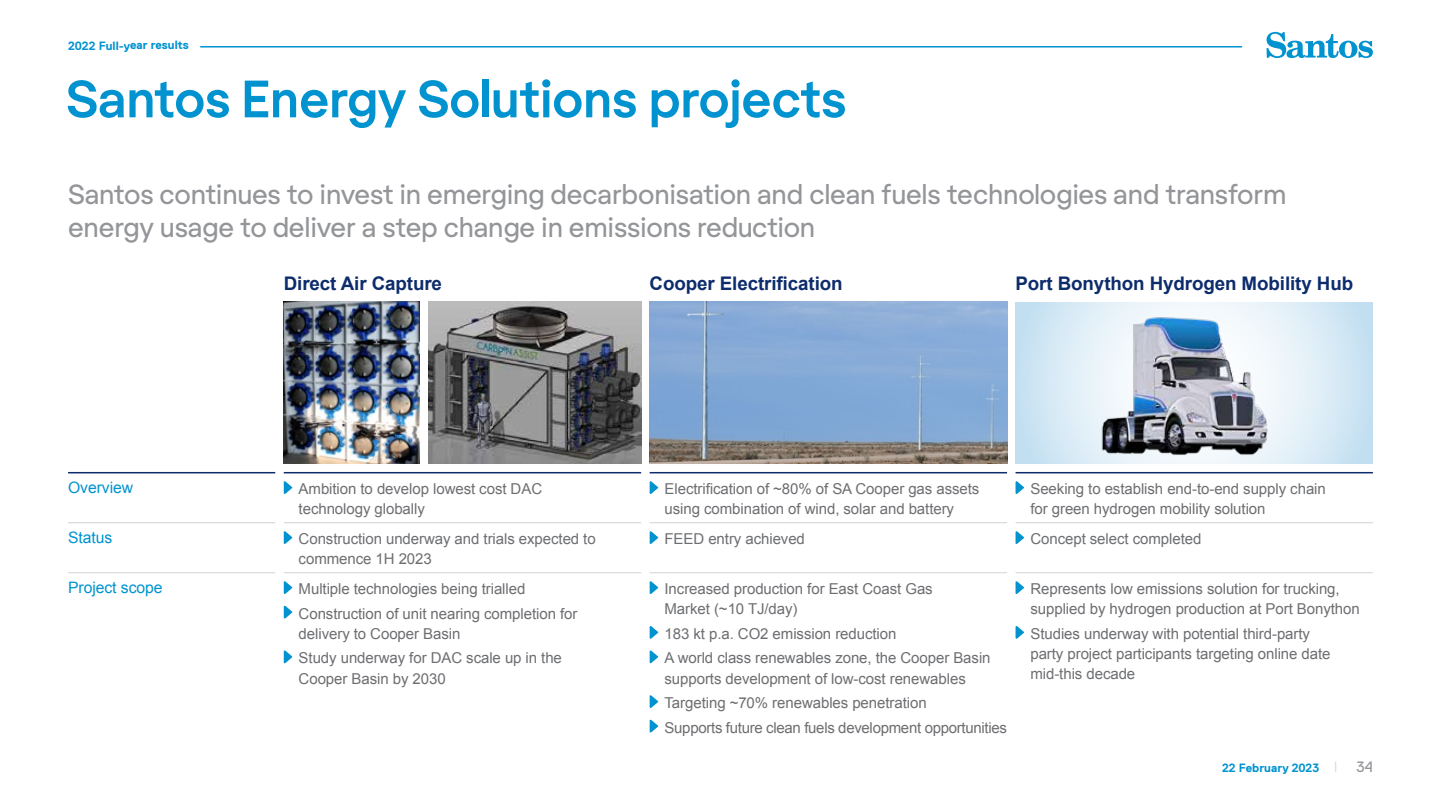
<style>
.page{position:relative;width:1441px;height:810px;background:#fff}
.page>*{position:absolute;margin:0;border:0;box-sizing:border-box;transform-origin:0 0}
.t1{font:700 51px "Regola Pro";letter-spacing:-.01em;color:#0093d0}
.t2{font:27px/33px "Regola Pro";letter-spacing:-.01em;color:#939598}
.t3{font:700 18.75px "Arial";letter-spacing:-.005em;color:#0d2c6c}
.t4{font:15.75px "Arial";letter-spacing:-.005em;color:#0093d0}
.t5{font:15px/20.2px "Arial";letter-spacing:-.005em;color:#6d6e71}
.t6{font:15px "Replica Pro";color:#939598}
.t7{font:700 12px "Replica Pro";letter-spacing:-.005em;color:#0093d0}
.s1{font-weight:300;font-size:15px;color:#d1d3d4}
</style>
<div class="page">
<svg style="left:1266px;top:32px;width:106px;height:26px"></svg>
<hr style="left:201px;top:46px;width:1040px;height:2px;background:#0093d0">
<hr style="left:68px;top:522px;width:207px;height:1px;background:#d1d3d4">
<hr style="left:284px;top:522px;width:357px;height:1px;background:#d1d3d4">
<hr style="left:649px;top:522px;width:357px;height:1px;background:#d1d3d4">
<hr style="left:1015px;top:522px;width:357px;height:1px;background:#d1d3d4">
<hr style="left:68px;top:572px;width:207px;height:1px;background:#d1d3d4">
<hr style="left:284px;top:572px;width:357px;height:1px;background:#d1d3d4">
<hr style="left:649px;top:572px;width:357px;height:1px;background:#d1d3d4">
<hr style="left:1015px;top:572px;width:357px;height:1px;background:#d1d3d4">
<hr style="left:68px;top:472px;width:207px;height:1px;background:#0d2c6c">
<hr style="left:284px;top:472px;width:357px;height:1px;background:#0d2c6c">
<hr style="left:649px;top:472px;width:357px;height:1px;background:#0d2c6c">
<hr style="left:1015px;top:472px;width:357px;height:1px;background:#0d2c6c">
<svg style="left:284px;top:481px;width:8px;height:13px"></svg>
<svg style="left:649px;top:481px;width:9px;height:13px"></svg>
<svg style="left:1015px;top:481px;width:9px;height:13px"></svg>
<svg style="left:284px;top:531px;width:8px;height:13px"></svg>
<svg style="left:649px;top:531px;width:9px;height:13px"></svg>
<svg style="left:1015px;top:531px;width:9px;height:13px"></svg>
<svg style="left:284px;top:581px;width:8px;height:13px"></svg>
<svg style="left:284px;top:605px;width:8px;height:14px"></svg>
<svg style="left:284px;top:650px;width:8px;height:14px"></svg>
<svg style="left:649px;top:581px;width:9px;height:13px"></svg>
<svg style="left:649px;top:626px;width:9px;height:13px"></svg>
<svg style="left:649px;top:650px;width:9px;height:14px"></svg>
<svg style="left:649px;top:695px;width:9px;height:13px"></svg>
<svg style="left:649px;top:719px;width:9px;height:14px"></svg>
<svg style="left:1015px;top:581px;width:9px;height:13px"></svg>
<svg style="left:1015px;top:626px;width:9px;height:13px"></svg>
<img style="left:284px;top:302px;width:136px;height:161px">
<img style="left:649px;top:302px;width:357px;height:161px">
<svg style="left:1015px;top:302px;width:357px;height:161px;background:#d7eaf5"></svg>
<img style="left:1090px;top:312px;width:190px;height:152px">
<img style="left:428px;top:302px;width:213px;height:161px">
<p class="t7" style="left:68px;top:39px;width:122px">2022 Full-year results</p>
<h1 class="t1" style="left:66px;top:63px;width:782px">Santos Energy Solutions projects</h1>
<h2 class="t2" style="left:68px;top:177px;width:1219px">Santos continues to invest in emerging decarbonisation and clean fuels technologies and transform energy usage to deliver a step change in emissions reduction</h2>
<p class="t3" style="left:284px;top:271px;width:160px">Direct Air Capture</p>
<p class="t3" style="left:649px;top:271px;width:194px">Cooper Electrification</p>
<p class="t3" style="left:1015px;top:271px;width:339px">Port Bonython Hydrogen Mobility Hub</p>
<p class="t4" style="left:68px;top:477px;width:67px">Overview</p>
<p class="t5" style="left:298px;top:479px;width:245px">Ambition to develop lowest cost DAC technology globally</p>
<p class="t5" style="left:664px;top:479px;width:316px">Electrification of ~80% of SA Cooper gas assets using combination of wind, solar and battery</p>
<p class="t5" style="left:1030px;top:479px;width:297px">Seeking to establish end-to-end supply chain for green hydrogen mobility solution</p>
<p class="t4" style="left:68px;top:527px;width:46px">Status</p>
<p class="t5" style="left:298px;top:529px;width:298px">Construction underway and trials expected to commence 1H 2023</p>
<p class="t5" style="left:664px;top:529px;width:142px">FEED entry achieved</p>
<p class="t5" style="left:1030px;top:529px;width:172px">Concept select completed</p>
<p class="t4" style="left:68px;top:577px;width:96px">Project scope</p>
<p class="t5" style="left:298px;top:577px;width:280px;line-height:24.5px">Multiple technologies being trialled<br>Construction of unit nearing completion for</p>
<p class="t5" style="left:298px;top:621px;width:265px;line-height:24.5px">delivery to Cooper Basin<br>Study underway for DAC scale up in the</p>
<p class="t5" style="left:298px;top:668px;width:148px">Cooper Basin by 2030</p>
<p class="t5" style="left:664px;top:579px;width:270px">Increased production for East Coast Gas<br>Market (~10 TJ/day)</p>
<p class="t5" style="left:664px;top:621px;width:327px;line-height:24.5px">183 kt p.a. CO2 emission reduction<br>A world class renewables zone, the Cooper Basin</p>
<p class="t5" style="left:664px;top:666px;width:344px;line-height:24.5px">supports development of low-cost renewables<br>Targeting ~70% renewables penetration<br>Supports future clean fuels development opportunities</p>
<p class="t5" style="left:1030px;top:579px;width:331px">Represents low emissions solution for trucking, supplied by hydrogen production at Port Bonython</p>
<p class="t5" style="left:1030px;top:624px;width:301px">Studies underway with potential third-party party project participants targeting online date mid‑this decade</p>
<p class="t7" style="left:1221px;top:761px;width:117px">22 February 2023 <span class="s1">I</span></p>
<p class="t6" style="left:1356px;top:758px;width:18px">34</p>
</div>
